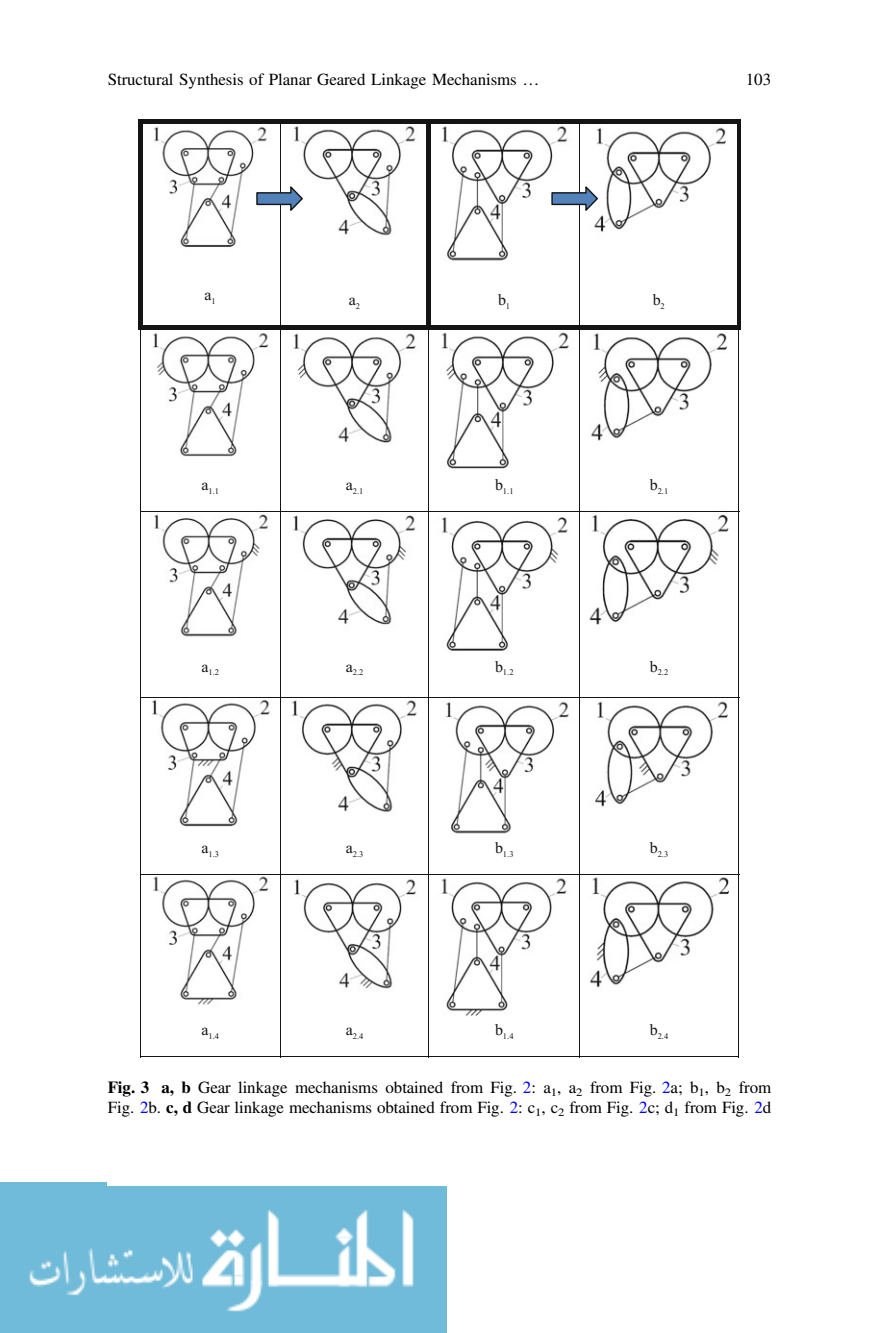
<style>
.page{position:relative;width:879px;height:1333px;background:#fff}
.page>*{position:absolute;margin:0;border:0;box-sizing:border-box;transform-origin:0 0}
.t1{font:17px/20px "STIX";color:#000}
.t2{font:16px "Times New Roman PSMT2";color:#131413}
.t3{font:8.6px "Times New Roman PSMT2";color:#131413}
.s1{font-style:inherit}
.s2{font-family:"STIX Bold 2"}
.s3{color:#00f}
</style>
<div class="page">
<img style="left:0;top:1182px;width:446px;height:150px">
<div style="left:108px;top:119px;width:663px;height:1066px;background:#fff"></div>
<img style="left:150px;top:123px;width:578px;height:893px">
<svg style="left:138px;top:119px;width:4px;height:4px"></svg>
<hr style="left:142px;top:119px;width:138px;height:4px;background:#131413">
<hr style="left:280px;top:119px;width:146px;height:4px;background:#131413">
<svg style="left:426px;top:119px;width:4px;height:4px"></svg>
<hr style="left:430px;top:119px;width:149px;height:4px;background:#131413">
<hr style="left:579px;top:119px;width:157px;height:4px;background:#131413">
<svg style="left:736px;top:119px;width:4px;height:4px"></svg>
<hr style="left:138px;top:123px;width:4px;height:162px;background:#131413">
<hr style="left:280px;top:123px;width:1px;height:162px;background:#131413">
<hr style="left:426px;top:123px;width:4px;height:162px;background:#131413">
<hr style="left:579px;top:123px;width:1px;height:162px;background:#131413">
<svg style="left:736px;top:123px;width:4px;height:162px"></svg>
<hr style="left:138px;top:285px;width:4px;height:41px;background:#131413">
<hr style="left:280px;top:285px;width:1px;height:41px;background:#131413">
<hr style="left:426px;top:285px;width:4px;height:41px;background:#131413">
<hr style="left:579px;top:285px;width:1px;height:41px;background:#131413">
<svg style="left:736px;top:285px;width:4px;height:41px"></svg>
<hr style="left:138px;top:326px;width:142px;height:4px;background:#131413">
<hr style="left:280px;top:326px;width:146px;height:4px;background:#131413">
<hr style="left:426px;top:326px;width:153px;height:4px;background:#131413">
<hr style="left:579px;top:326px;width:157px;height:4px;background:#131413">
<svg style="left:736px;top:326px;width:4px;height:4px"></svg>
<hr style="left:140px;top:330px;width:1px;height:140px;background:#131413">
<hr style="left:280px;top:330px;width:1px;height:140px;background:#131413">
<hr style="left:428px;top:330px;width:1px;height:140px;background:#131413">
<hr style="left:579px;top:330px;width:1px;height:140px;background:#131413">
<hr style="left:738px;top:330px;width:1px;height:140px;background:#131413">
<hr style="left:140px;top:470px;width:1px;height:41px;background:#131413">
<hr style="left:280px;top:470px;width:1px;height:41px;background:#131413">
<hr style="left:428px;top:470px;width:1px;height:41px;background:#131413">
<hr style="left:579px;top:470px;width:1px;height:41px;background:#131413">
<hr style="left:738px;top:470px;width:1px;height:41px;background:#131413">
<hr style="left:140px;top:511px;width:599px;height:1px;background:#131413">
<hr style="left:140px;top:512px;width:1px;height:140px;background:#131413">
<hr style="left:280px;top:512px;width:1px;height:140px;background:#131413">
<hr style="left:428px;top:512px;width:1px;height:140px;background:#131413">
<hr style="left:579px;top:512px;width:1px;height:140px;background:#131413">
<hr style="left:738px;top:512px;width:1px;height:140px;background:#131413">
<hr style="left:140px;top:652px;width:1px;height:45px;background:#131413">
<hr style="left:280px;top:652px;width:1px;height:45px;background:#131413">
<hr style="left:428px;top:652px;width:1px;height:45px;background:#131413">
<hr style="left:579px;top:652px;width:1px;height:45px;background:#131413">
<hr style="left:738px;top:652px;width:1px;height:45px;background:#131413">
<hr style="left:140px;top:697px;width:599px;height:1px;background:#131413">
<hr style="left:140px;top:698px;width:1px;height:136px;background:#131413">
<hr style="left:280px;top:698px;width:1px;height:136px;background:#131413">
<hr style="left:428px;top:698px;width:1px;height:136px;background:#131413">
<hr style="left:579px;top:698px;width:1px;height:136px;background:#131413">
<hr style="left:738px;top:698px;width:1px;height:136px;background:#131413">
<hr style="left:140px;top:834px;width:1px;height:40px;background:#131413">
<hr style="left:280px;top:834px;width:1px;height:40px;background:#131413">
<hr style="left:428px;top:834px;width:1px;height:40px;background:#131413">
<hr style="left:579px;top:834px;width:1px;height:40px;background:#131413">
<hr style="left:738px;top:834px;width:1px;height:40px;background:#131413">
<hr style="left:140px;top:874px;width:599px;height:1px;background:#131413">
<hr style="left:140px;top:875px;width:1px;height:141px;background:#131413">
<hr style="left:280px;top:875px;width:1px;height:141px;background:#131413">
<hr style="left:428px;top:875px;width:1px;height:141px;background:#131413">
<hr style="left:579px;top:875px;width:1px;height:141px;background:#131413">
<hr style="left:738px;top:875px;width:1px;height:141px;background:#131413">
<hr style="left:140px;top:1016px;width:1px;height:41px;background:#131413">
<hr style="left:140px;top:1056px;width:140px;height:1px;background:#131413">
<hr style="left:280px;top:1016px;width:1px;height:41px;background:#131413">
<hr style="left:281px;top:1056px;width:147px;height:1px;background:#131413">
<hr style="left:428px;top:1016px;width:1px;height:41px;background:#131413">
<hr style="left:429px;top:1056px;width:150px;height:1px;background:#131413">
<hr style="left:579px;top:1016px;width:1px;height:41px;background:#131413">
<hr style="left:580px;top:1056px;width:158px;height:1px;background:#131413">
<hr style="left:738px;top:1016px;width:1px;height:41px;background:#131413">
<svg style="left:255px;top:185px;width:49px;height:29px"></svg>
<svg style="left:550px;top:185px;width:49px;height:29px"></svg>
<p class="t1" style="left:108px;top:71px;width:433px">Structural Synthesis of Planar Geared Linkage Mechanisms <span class="s1">…</span></p>
<p class="t1" style="left:746px;top:71px;width:27px">103</p>
<p class="t2" style="left:204px;top:286px;width:13px">a<sub>1</sub></p>
<p class="t2" style="left:349px;top:290px;width:13px">a<sub>2</sub></p>
<p class="t2" style="left:498px;top:290px;width:14px">b<sub>1</sub></p>
<p class="t2" style="left:653px;top:290px;width:14px">b<sub>2</sub></p>
<p class="t3" style="left:202px;top:486px;width:19px"><sup>a</sup>1.1</p>
<p class="t3" style="left:346px;top:486px;width:19px"><sup>a</sup>2.1</p>
<p class="t3" style="left:495px;top:486px;width:20px"><sup>b</sup>1.1</p>
<p class="t3" style="left:650px;top:486px;width:20px"><sup>b</sup>2.1</p>
<p class="t3" style="left:202px;top:667px;width:19px"><sup>a</sup>1.2</p>
<p class="t3" style="left:346px;top:667px;width:19px"><sup>a</sup>2.2</p>
<p class="t3" style="left:495px;top:667px;width:20px"><sup>b</sup>1.2</p>
<p class="t3" style="left:650px;top:667px;width:20px"><sup>b</sup>2.2</p>
<p class="t3" style="left:202px;top:849px;width:19px"><sup>a</sup>1.3</p>
<p class="t3" style="left:346px;top:849px;width:19px"><sup>a</sup>2.3</p>
<p class="t3" style="left:495px;top:849px;width:20px"><sup>b</sup>1.3</p>
<p class="t3" style="left:650px;top:849px;width:20px"><sup>b</sup>2.3</p>
<p class="t3" style="left:202px;top:1031px;width:19px"><sup>a</sup>1.4</p>
<p class="t3" style="left:346px;top:1031px;width:19px"><sup>a</sup>2.4</p>
<p class="t3" style="left:495px;top:1031px;width:20px"><sup>b</sup>1.4</p>
<p class="t3" style="left:650px;top:1031px;width:20px"><sup>b</sup>2.4</p>
<p class="t1" style="left:108px;top:1079px;width:665px"><span class="s2">Fig. 3 a, b</span> Gear linkage mechanisms obtained from Fig. <span class="s3">2</span>: a<sub>1</sub>, a<sub>2</sub> from Fig. <span class="s3">2</span>a; b<sub>1</sub>, b<sub>2</sub> from<br>Fig. <span class="s3">2</span>b. <span class="s2">c, d</span> Gear linkage mechanisms obtained from Fig. <span class="s3">2</span>: c<sub>1</sub>, c<sub>2</sub> from Fig. <span class="s3">2</span>c; d<sub>1</sub> from Fig. <span class="s3">2</span>d</p>
</div>
